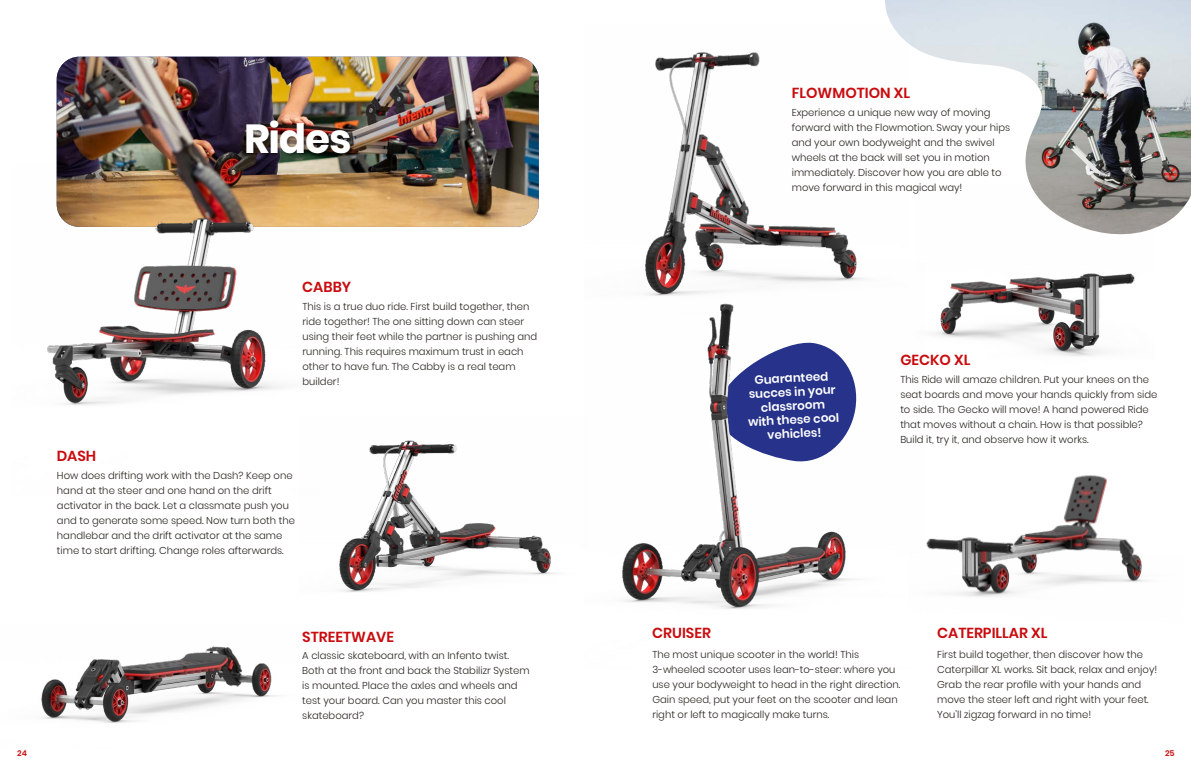
<style>
.page{position:relative;width:1191px;height:780px;background:#fff}
.page>*{position:absolute;margin:0;border:0;box-sizing:border-box;transform-origin:0 0}
.t1{font:700 40.4px "Poppins";letter-spacing:-.03em;color:#fff}
.t2{font:600 14.5px "Poppins";color:#c90c0f}
.t3{font:600 11.9px/13.9px "Poppins";color:#fff;text-align:center}
.t4{font:300 10px/15px "Poppins";color:#27241e}
.t5{font:600 8px "Poppins";color:#c90c0f}
</style>
<div class="page">
<img style="left:57px;top:57px;width:482px;height:170px">
<div style="left:245px;top:119px;width:109px;height:39px;background:#000;opacity:.45"></div>
<img style="left:47px;top:166px;width:273px;height:239px">
<img style="left:339px;top:440px;width:216px;height:152px">
<img style="left:41px;top:646px;width:236px;height:77px">
<img style="left:926px;top:475px;width:221px;height:122px">
<img style="left:935px;top:273px;width:200px;height:83px">
<img style="left:645px;top:52px;width:212px;height:210px">
<img style="left:885px;top:0;width:306px;height:235px">
<img style="left:622px;top:262px;width:241px;height:347px">
<h1 class="t1" style="left:244px;top:115px;width:109px">Rides</h1>
<h2 class="t2" style="left:302px;top:279px;width:50px">CABBY</h2>
<p class="t4" style="left:302px;top:299px;width:236px">This is a true duo ride. First build together, then ride together! The one sitting down can steer using their feet while the partner is pushing and running. This requires maximum trust in each other to have fun. The Cabby is a real team builder!</p>
<h2 class="t2" style="left:57px;top:447px;width:41px">DASH</h2>
<p class="t4" style="left:57px;top:468px;width:239px">How does drifting work with the Dash? Keep one hand at the steer and one hand on the drift activator in the back. Let a classmate push you and to generate some speed. Now turn both the handlebar and the drift activator at the same time to start drifting. Change roles afterwards.</p>
<h2 class="t2" style="left:302px;top:628px;width:93px">STREETWAVE</h2>
<p class="t4" style="left:302px;top:648px;width:229px">A classic skateboard, with an Infento twist.<br>Both at the front and back the Stabilizr System is mounted. Place the axles and wheels and test your board. Can you master this cool skateboard?</p>
<h2 class="t2" style="left:791px;top:84px;width:120px">FLOWMOTION XL</h2>
<p class="t4" style="left:791px;top:105px;width:220px">Experience a unique new way of moving forward with the Flowmotion. Sway your hips and your own bodyweight and the swivel wheels at the back will set you in motion immediately. Discover how you are able to move forward in this magical way!</p>
<p class="t3" style="left:745px;top:373px;width:93px;rotate:-3deg">Guaranteed succes in your classroom with these cool vehicles!</p>
<h2 class="t2" style="left:900px;top:351px;width:72px">GECKO XL</h2>
<p class="t4" style="left:900px;top:372px;width:258px">This Ride will amaze children. Put your knees on the seat boards and move your hands quickly from side to side. The Gecko will move! A hand powered Ride that moves without a chain. How is that possible?<br>Build it, try it, and observe how it works.</p>
<h2 class="t2" style="left:652px;top:624px;width:60px">CRUISER</h2>
<p class="t4" style="left:652px;top:647px;width:249px">The most unique scooter in the world! This 3-wheeled scooter uses lean-to-steer: where you use your bodyweight to head in the right direction.<br>Gain speed, put your feet on the scooter and lean right or left to magically make turns.</p>
<h2 class="t2" style="left:937px;top:624px;width:112px">CATERPILLAR XL</h2>
<p class="t4" style="left:937px;top:647px;width:222px">First build together, then discover how the Caterpillar XL works. Sit back, relax and enjoy!<br>Grab the rear profile with your hands and move the steer left and right with your feet.<br>You’ll zigzag forward in no time!</p>
<p class="t5" style="left:17px;top:749px;width:11px">24</p>
<p class="t5" style="left:1165px;top:749px;width:11px">25</p>
</div>
